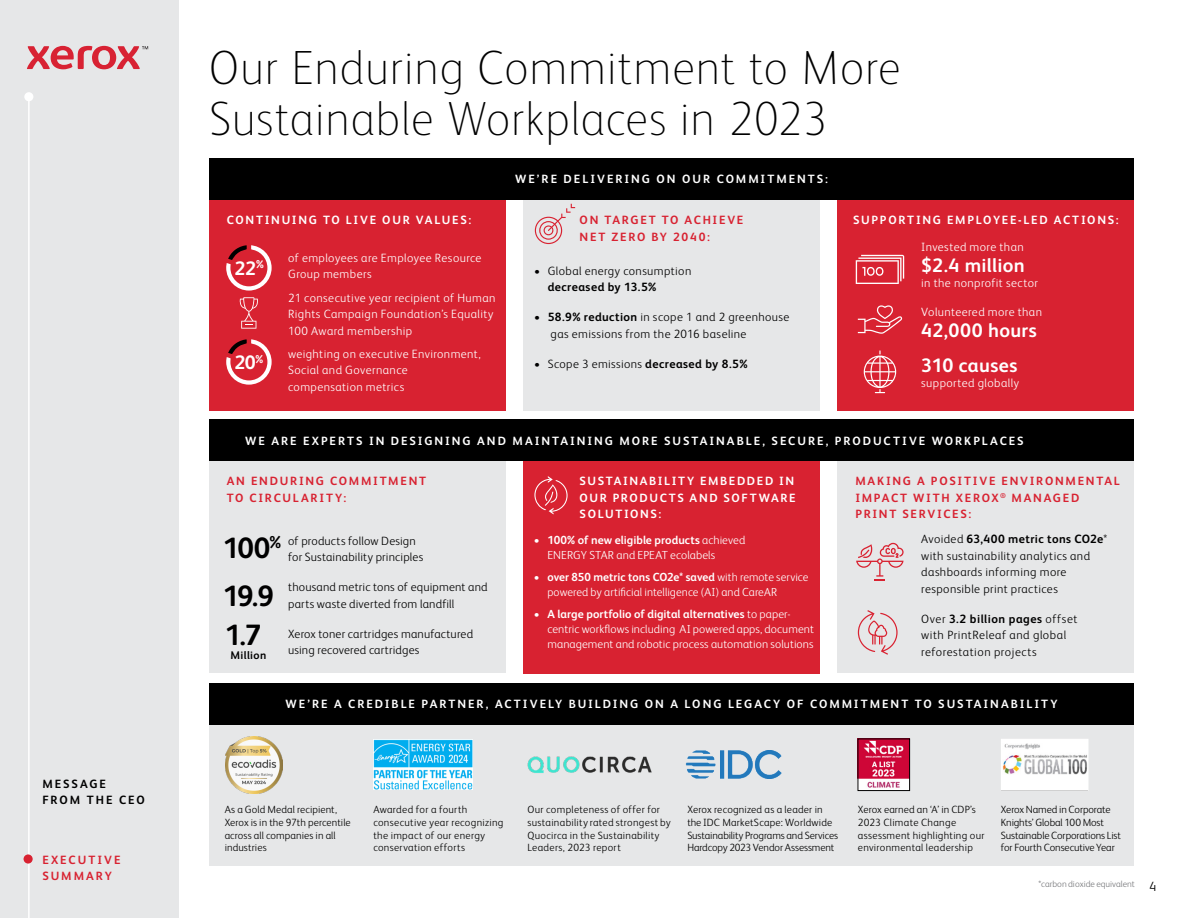
<style>
.page{position:relative;width:1188px;height:918px;background:#fff}
.page>*{position:absolute;margin:0;border:0;box-sizing:border-box;transform-origin:0 0}
.t1{font:100 48px/51px "Xerox Sans";letter-spacing:.015em;color:#000}
.t2{font:700 29.4px/39.8px "Xerox Sans";color:#000}
.t3{font:700 19.5px "Xerox Sans";letter-spacing:.015em;color:#fff}
.t4{font:300 13.5px "Xerox Sans";color:#000}
.t5{font:300 12px/16.5px "Xerox Sans";letter-spacing:.025em;color:#000}
.t6{font:300 12px/16.5px "Xerox Sans";letter-spacing:.035em;color:#fff}
.t7{font:700 12px "Xerox Sans";letter-spacing:.155em;color:#fff}
.t8{font:700 12px/16.5px "Xerox Sans";letter-spacing:.145em;color:#d82231}
.t9{font:300 12px/16.5px "Xerox Sans";letter-spacing:.045em;color:#000}
.t10{font:700 12px/16.5px "Xerox Sans";letter-spacing:.135em;color:#fff}
.t11{font:700 12px/16.5px "Xerox Sans";letter-spacing:.15em;color:#000}
.t12{font:700 12px/16.5px "Xerox Sans";letter-spacing:.165em;color:#d82231}
.t13{font:700 12px "Xerox Sans";letter-spacing:.035em;color:#000}
.t14{font:300 11.7px/15px "Xerox Sans";letter-spacing:.005em;color:#fff}
.t15{font:700 11.1px "Xerox Sans";letter-spacing:.03em;color:#000}
.t16{font:300 10.5px/12.6px "Xerox Sans";letter-spacing:.015em;color:#000}
.t17{font:300 10.5px/12.6px "Xerox Sans";letter-spacing:-.01em;color:#000}
.t18{font:300 9px "Xerox Sans";color:#77787b}
.s1{font-weight:700}
</style>
<div class="page">
<div style="left:0;top:0;width:178px;height:918px;background:#e6e7e8"></div>
<hr style="left:28px;top:93px;width:2px;height:825px;background:#fff">
<div style="left:24px;top:92px;width:9px;height:9px;background:#fff;border-radius:50%"></div>
<div style="left:24px;top:854px;width:9px;height:10px;background:#d82231;border-radius:50%"></div>
<svg style="left:27px;top:46px;width:121px;height:23px"></svg>
<div style="left:209px;top:457px;width:297px;height:216px;background:#e6e7e8"></div>
<div style="left:524px;top:457px;width:296px;height:216px;background:#d82231"></div>
<div style="left:838px;top:461px;width:296px;height:212px;background:#e6e7e8"></div>
<div style="left:209px;top:714px;width:925px;height:152px;background:#e6e7e8"></div>
<div style="left:209px;top:195px;width:297px;height:216px;background:#d82231"></div>
<div style="left:524px;top:195px;width:296px;height:216px;background:#e6e7e8"></div>
<div style="left:838px;top:195px;width:296px;height:216px;background:#d82231"></div>
<svg style="left:864px;top:350px;width:32px;height:43px"></svg>
<svg style="left:858px;top:305px;width:44px;height:29px"></svg>
<svg style="left:856px;top:255px;width:48px;height:29px"></svg>
<div style="left:209px;top:158px;width:925px;height:41px;background:#000"></div>
<div style="left:209px;top:420px;width:925px;height:41px;background:#000"></div>
<div style="left:209px;top:683px;width:925px;height:42px;background:#000"></div>
<img style="left:225px;top:736px;width:58px;height:57px">
<img style="left:373px;top:740px;width:99px;height:50px">
<img style="left:1003px;top:741px;width:84px;height:48px">
<div style="left:1001px;top:739px;width:88px;height:52px;border:1px solid #fff"></div>
<img style="left:860px;top:741px;width:48px;height:48px">
<div style="left:858px;top:739px;width:52px;height:52px;border:1px solid #000"></div>
<img style="left:527px;top:756px;width:125px;height:17px">
<img style="left:686px;top:750px;width:95px;height:29px">
<svg style="left:226px;top:339px;width:46px;height:46px"></svg>
<svg style="left:535px;top:204px;width:40px;height:40px"></svg>
<svg style="left:534px;top:476px;width:34px;height:38px"></svg>
<svg style="left:858px;top:610px;width:40px;height:45px"></svg>
<svg style="left:856px;top:543px;width:48px;height:37px"></svg>
<svg style="left:226px;top:245px;width:46px;height:84px"></svg>
<p class="t11" style="left:42px;top:775px;width:104px">MESSAGE<br>FROM THE CEO</p>
<p class="t12" style="left:42px;top:851px;width:80px">EXECUTIVE<br>SUMMARY</p>
<h1 class="t1" style="left:209px;top:40px;width:693px">Our Enduring Commitment to More<br>Sustainable Workplaces in 2023</h1>
<p class="t7" style="left:515px;top:171px;width:314px">WE’RE DELIVERING ON OUR COMMITMENTS:</p>
<p class="t7" style="left:227px;top:212px;width:246px">CONTINUING TO LIVE OUR VALUES:</p>
<p class="t8" style="left:580px;top:211px;width:165px">ON TARGET TO ACHIEVE<br>NET ZERO BY 2040:</p>
<p class="t7" style="left:853px;top:212px;width:267px">SUPPORTING EMPLOYEE-LED ACTIONS:</p>
<h3 class="t3" style="left:234px;top:255px;width:31px">22<sup>%</sup></h3>
<h3 class="t3" style="left:235px;top:349px;width:30px">20<sup>%</sup></h3>
<p class="t6" style="left:288px;top:249px;width:195px">of employees are Employee Resource<br>Group members</p>
<p class="t6" style="left:288px;top:289px;width:209px">21 consecutive year recipient of Human<br>Rights Campaign Foundation’s Equality<br>100 Award membership</p>
<p class="t6" style="left:288px;top:345px;width:194px">weighting on executive Environment,<br>Social and Governance compensation metrics</p>
<p class="t5" style="left:534px;top:262px;width:159px">• Global energy consumption</p>
<p class="t13" style="left:548px;top:279px;width:110px">decreased by 13.5%</p>
<p class="t5" style="left:551px;top:308px;width:240px;text-indent:-16px"><span class="s1">• 58.9% reduction</span> in scope 1 and 2 greenhouse gas emissions from the 2016 baseline</p>
<p class="t5" style="left:534px;top:355px;width:215px">• Scope 3 emissions <span class="s1">decreased by 8.5%</span></p>
<p class="t6" style="left:921px;top:238px;width:104px">Invested more than</p>
<h3 class="t3" style="left:921px;top:252px;width:105px">$2.4 million</h3>
<p class="t6" style="left:921px;top:274px;width:118px">in the nonprofit sector</p>
<p class="t6" style="left:921px;top:303px;width:122px">Volunteered more than</p>
<h3 class="t3" style="left:921px;top:317px;width:117px">42,000 hours</h3>
<h3 class="t3" style="left:921px;top:352px;width:98px">310 causes</h3>
<p class="t6" style="left:921px;top:374px;width:99px">supported globally</p>
<p class="t7" style="left:245px;top:432px;width:780px">WE ARE EXPERTS IN DESIGNING AND MAINTAINING MORE SUSTAINABLE, SECURE, PRODUCTIVE WORKPLACES</p>
<p class="t8" style="left:227px;top:472px;width:201px">AN ENDURING COMMITMENT<br>TO CIRCULARITY:</p>
<h2 class="t2" style="left:223px;top:526px;width:60px">100<sup>%</sup></h2>
<p class="t5" style="left:288px;top:532px;width:137px">of products follow Design for Sustainability principles</p>
<p class="t5" style="left:288px;top:578px;width:201px">thousand metric tons of equipment and parts waste diverted from landfill</p>
<p class="t5" style="left:288px;top:625px;width:187px">Xerox toner cartridges manufactured using recovered cartridges</p>
<h2 class="t2" style="left:223px;top:574px;width:53px">19.9<br>1.7</h2>
<p class="t15" style="left:231px;top:647px;width:37px">Million</p>
<p class="t10" style="left:580px;top:472px;width:218px">SUSTAINABILITY EMBEDDED IN<br>OUR PRODUCTS AND SOFTWARE<br>SOLUTIONS:</p>
<p class="t14" style="left:547px;top:532px;width:199px;text-indent:-14px"><span class="s1">• 100% of new eligible products</span> achieved<br>ENERGY STAR and EPEAT ecolabels</p>
<p class="t14" style="left:547px;top:569px;width:263px;text-indent:-13px"><span class="s1">• over 850 metric tons CO2e* saved</span> with remote service powered by artificial intelligence (AI) and CareAR</p>
<p class="t14" style="left:547px;top:606px;width:268px;text-indent:-14px"><span class="s1">• A large portfolio of digital alternatives</span> to paper&shy;centric workflows including AI powered apps, document management and robotic process automation solutions</p>
<p class="t8" style="left:855px;top:472px;width:266px">MAKING A POSITIVE ENVIRONMENTAL<br>IMPACT WITH XEROX<sup>®</sup> MANAGED<br>PRINT SERVICES:</p>
<p class="t5" style="left:921px;top:530px;width:187px">Avoided <span class="s1">63,400 metric tons CO2e</span>* with sustainability analytics and dashboards informing more responsible print practices</p>
<p class="t9" style="left:921px;top:610px;width:158px">Over <span class="s1">3.2 billion pages</span> offset with PrintReleaf and global reforestation projects</p>
<p class="t7" style="left:286px;top:696px;width:774px">WE’RE A CREDIBLE PARTNER, ACTIVELY BUILDING ON A LONG LEGACY OF COMMITMENT TO SUSTAINABILITY</p>
<p class="t16" style="left:225px;top:803px;width:128px">As a Gold Medal recipient,<br>Xerox is in the 97th percentile across all companies in all industries</p>
<p class="t16" style="left:527px;top:803px;width:145px">Our completeness of offer for sustainability rated strongest by<br>Quocirca in the Sustainability<br>Leaders, 2023 report</p>
<p class="t17" style="left:687px;top:803px;width:152px">Xerox recognized as a leader in the IDC MarketScape: Worldwide Sustainability Programs and Services Hardcopy 2023 Vendor Assessment</p>
<p class="t16" style="left:858px;top:803px;width:128px">Xerox earned an ‘A’ in CDP’s<br>2023 Climate Change assessment highlighting our environmental leadership</p>
<p class="t17" style="left:1001px;top:803px;width:122px">Xerox Named in Corporate<br>Knights’ Global 100 Most<br>Sustainable Corporations List for Fourth Consecutive Year</p>
<p class="t16" style="left:373px;top:803px;width:132px">Awarded for a fourth consecutive year recognizing the impact of our energy conservation efforts</p>
<p class="t18" style="left:1039px;top:878px;width:98px">*carbon dioxide equivalent</p>
<p class="t4" style="left:1149px;top:877px;width:9px">4</p>
</div>
